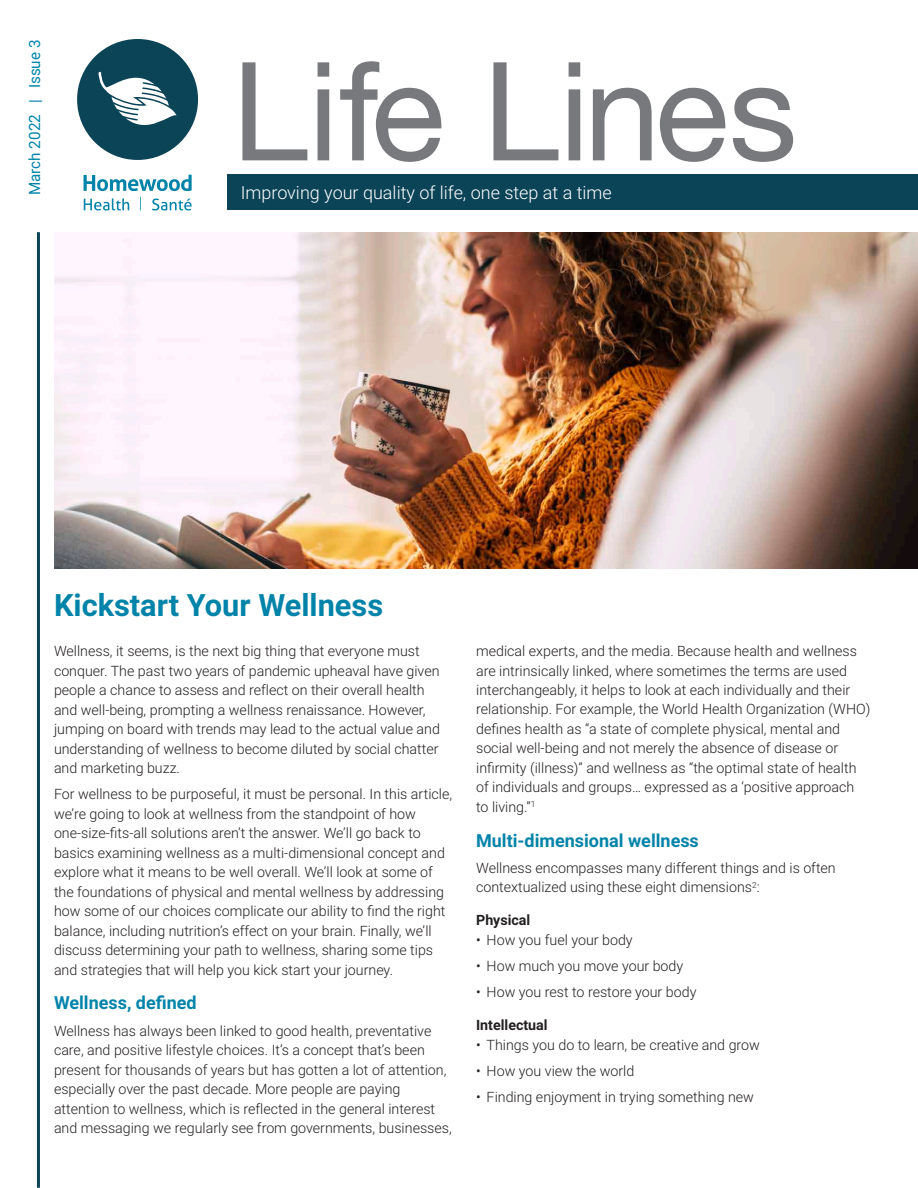
<style>
.page{position:relative;width:918px;height:1188px;background:#fff}
.page>*{position:absolute;margin:0;border:0;box-sizing:border-box;transform-origin:0 0}
.t1{font:137.25px "Helvetica Neue";color:#78797c}
.t2{font:700 30.75px "Roboto";color:#0083a9}
.t3{font:300 18px "Roboto";color:#fff}
.t4{font:700 18px "Roboto";color:#0083a9}
.t5{font:15.6px "Roboto";color:#0083a9}
.BodyCopy{font:300 14.25px/19.5px "Roboto";color:#231f20}
.BodyCopy-2{font:700 14.25px "Roboto";color:#231f20}
</style>
<div class="page">
<div style="left:228px;top:175px;width:690px;height:35px;background:#0b4357"></div>
<div style="left:77px;top:39px;width:121px;height:121px;background:#0b4357;border-radius:50%"></div>
<svg style="left:99px;top:71px;width:78px;height:54px"></svg>
<hr style="left:37px;top:232px;width:3px;height:956px;background:#0b4357">
<img style="left:54px;top:232px;width:864px;height:336px">
<svg style="left:84px;top:175px;width:108px;height:16px"></svg>
<svg style="left:84px;top:198px;width:45px;height:12px"></svg>
<svg style="left:152px;top:199px;width:40px;height:11px"></svg>
<svg style="left:140px;top:197px;width:1px;height:13px"></svg>
<p class="t5" style="left:24px;top:195px;width:157px;rotate:-90deg">March 2022 | Issue 3</p>
<h1 class="t1" style="left:232px;top:13px;width:567px">Life Lines</h1>
<p class="t3" style="left:241px;top:180px;width:373px">Improving your quality of life, one step at a time</p>
<h2 class="t2" style="left:54px;top:583px;width:331px">Kickstart Your Wellness</h2>
<p class="BodyCopy" style="left:54px;top:641px;width:388px">Wellness, it seems, is the next big thing that everyone must conquer. The past two years of pandemic upheaval have given people a chance to assess and reflect on their overall health and well-being, prompting a wellness renaissance. However, jumping on board with trends may lead to the actual value and understanding of wellness to become diluted by social chatter and marketing buzz.</p>
<p class="BodyCopy" style="left:54px;top:784px;width:400px">For wellness to be purposeful, it must be personal. In this article, we’re going to look at wellness from the standpoint of how one-size-fits-all solutions aren’t the answer. We’ll go back to basics examining wellness as a multi-dimensional concept and explore what it means to be well overall. We’ll look at some of the foundations of physical and mental wellness by addressing how some of our choices complicate our ability to find the right balance, including nutrition’s effect on your brain. Finally, we’ll discuss determining your path to wellness, sharing some tips and strategies that will help you kick start your journey.</p>
<h3 class="t4" style="left:54px;top:990px;width:144px">Wellness, defined</h3>
<p class="BodyCopy" style="left:54px;top:1020px;width:399px">Wellness has always been linked to good health, preventative care, and positive lifestyle choices. It’s a concept that’s been present for thousands of years but has gotten a lot of attention, especially over the past decade. More people are paying attention to wellness, which is reflected in the general interest and messaging we regularly see from governments, businesses,</p>
<p class="BodyCopy" style="left:476px;top:641px;width:396px">medical experts, and the media. Because health and wellness are intrinsically linked, where sometimes the terms are used interchangeably, it helps to look at each individually and their relationship. For example, the World Health Organization (WHO) defines health as “a state of complete physical, mental and social well-being and not merely the absence of disease or infirmity (illness)” and wellness as “the optimal state of health of individuals and groups… expressed as a ‘positive approach<br>to living.”<sup>1</sup></p>
<h3 class="t4" style="left:476px;top:828px;width:224px">Multi-dimensional wellness</h3>
<p class="BodyCopy" style="left:476px;top:857px;width:361px">Wellness encompasses many different things and is often contextualized using these eight dimensions<sup>2</sup>:</p>
<p class="BodyCopy-2" style="left:476px;top:910px;width:56px">Physical</p>
<p class="BodyCopy" style="left:476px;top:929px;width:158px">• How you fuel your body</p>
<p class="BodyCopy" style="left:476px;top:956px;width:209px">• How much you move your body</p>
<p class="BodyCopy" style="left:476px;top:982px;width:222px">• How you rest to restore your body</p>
<p class="BodyCopy-2" style="left:476px;top:1015px;width:73px">Intellectual</p>
<p class="BodyCopy" style="left:476px;top:1034px;width:285px">• Things you do to learn, be creative and grow</p>
<p class="BodyCopy" style="left:476px;top:1061px;width:160px">• How you view the world</p>
<p class="BodyCopy" style="left:476px;top:1087px;width:279px">• Finding enjoyment in trying something new</p>
</div>
